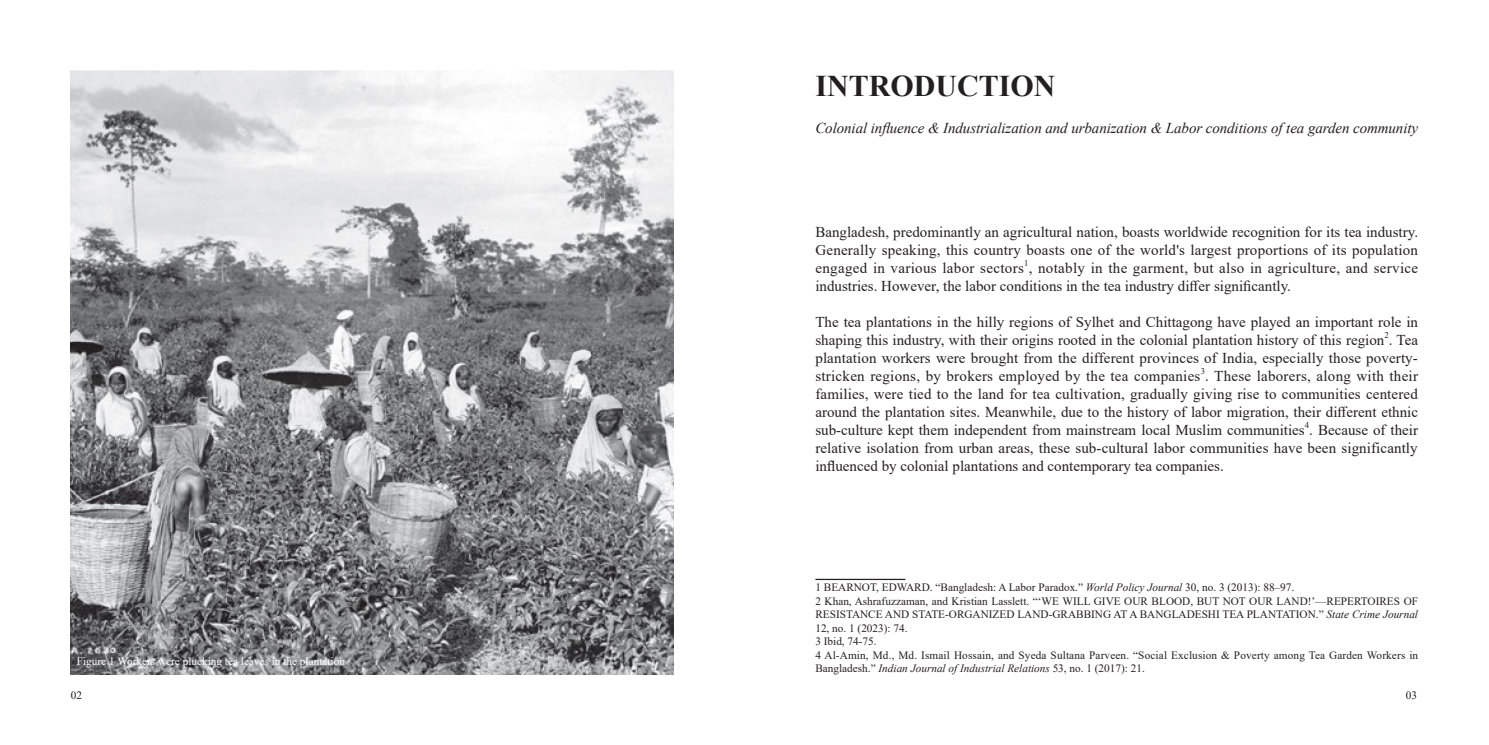
<style>
.page{position:relative;width:1489px;height:745px;background:#fff}
.page>*{position:absolute;margin:0;border:0;box-sizing:border-box;transform-origin:0 0}
.t1{font:700 30px "Times New Roman";color:#231f20}
.t2{font:15px/18px "Times New Roman";color:#231f20}
.t3{font:italic 15px "Times New Roman";letter-spacing:-.005em;color:#231f20}
.t4{font:11.25px/13.5px "Times New Roman";color:#231f20;text-align:justify}
.t5{font:11.25px "Times New Roman";color:#fff}
.t6{font:8.75px "Times New Roman";color:#231f20}
.s1{font-style:italic}
</style>
<div class="page">
<img style="left:71px;top:71px;width:602px;height:602px">
<hr style="left:815px;top:578px;width:90px;height:1px;background:#231f20">
<p class="t1" style="left:815px;top:64px;width:241px">INTRODUCTION</p>
<p class="t3" style="left:815px;top:118px;width:604px">Colonial influence &amp; Industrialization and urbanization &amp; Labor conditions of tea garden community</p>
<p class="t2" style="left:815px;top:222px;width:604px;text-align:justify">Bangladesh, predominantly an agricultural nation, boasts worldwide recognition for its tea industry.<br>Generally speaking, this country boasts one of the world's largest proportions of its population engaged in various labor sectors , notably in the garment, but also in agriculture, and service</p>
<p class="t6" style="left:1024px;top:257px;width:6px">1</p>
<p class="t2" style="left:815px;top:276px;width:477px">industries. However, the labor conditions in the tea industry differ significantly.</p>
<p class="t2" style="left:815px;top:312px;width:604px">The tea plantations in the hilly regions of Sylhet and Chittagong have played an important role in shaping this industry, with their origins rooted in the colonial plantation history of this region . Tea</p>
<p class="t6" style="left:1384px;top:329px;width:6px">2</p>
<p class="t2" style="left:815px;top:348px;width:604px">plantation workers were brought from the different provinces of India, especially those poverty&shy;stricken regions, by brokers employed by the tea companies . These laborers, along with their</p>
<p class="t6" style="left:1200px;top:365px;width:6px">3</p>
<p class="t2" style="left:815px;top:384px;width:604px;text-align:justify">families, were tied to the land for tea cultivation, gradually giving rise to communities centered around the plantation sites. Meanwhile, due to the history of labor migration, their different ethnic sub-culture kept them independent from mainstream local Muslim communities . Because of their</p>
<p class="t6" style="left:1304px;top:419px;width:6px">4</p>
<p class="t2" style="left:815px;top:438px;width:604px">relative isolation from urban areas, these sub-cultural labor communities have been significantly influenced by colonial plantations and contemporary tea companies.</p>
<p class="t4" style="left:815px;top:579px;width:480px">1 BEARNOT, EDWARD. “Bangladesh: A Labor Paradox.” <span class="s1">World Policy Journal</span> 30, no. 3 (2013): 88–97.</p>
<p class="t4" style="left:815px;top:593px;width:604px">2 Khan, Ashrafuzzaman, and Kristian Lasslett. “‘WE WILL GIVE OUR BLOOD, BUT NOT OUR LAND!’—REPERTOIRES OF RESISTANCE AND STATE-ORGANIZED LAND-GRABBING AT A BANGLADESHI TEA PLANTATION.” <span class="s1">State Crime Journal </span>12, no. 1 (2023): 74.</p>
<p class="t4" style="left:815px;top:633px;width:63px">3 Ibid, 74-75.</p>
<p class="t4" style="left:815px;top:647px;width:604px">4 Al-Amin, Md., Md. Ismail Hossain, and Syeda Sultana Parveen. “Social Exclusion &amp; Poverty among Tea Garden Workers in<br>Bangladesh.” <span class="s1">Indian Journal of Industrial Relations</span> 53, no. 1 (2017): 21.</p>
<p class="t5" style="left:77px;top:653px;width:269px">Figure 1 Workers were plucking tea leaves in the plantation</p>
<p class="t4" style="left:71px;top:687px;width:13px">02</p>
<p class="t4" style="left:1405px;top:687px;width:13px">03</p>
</div>
